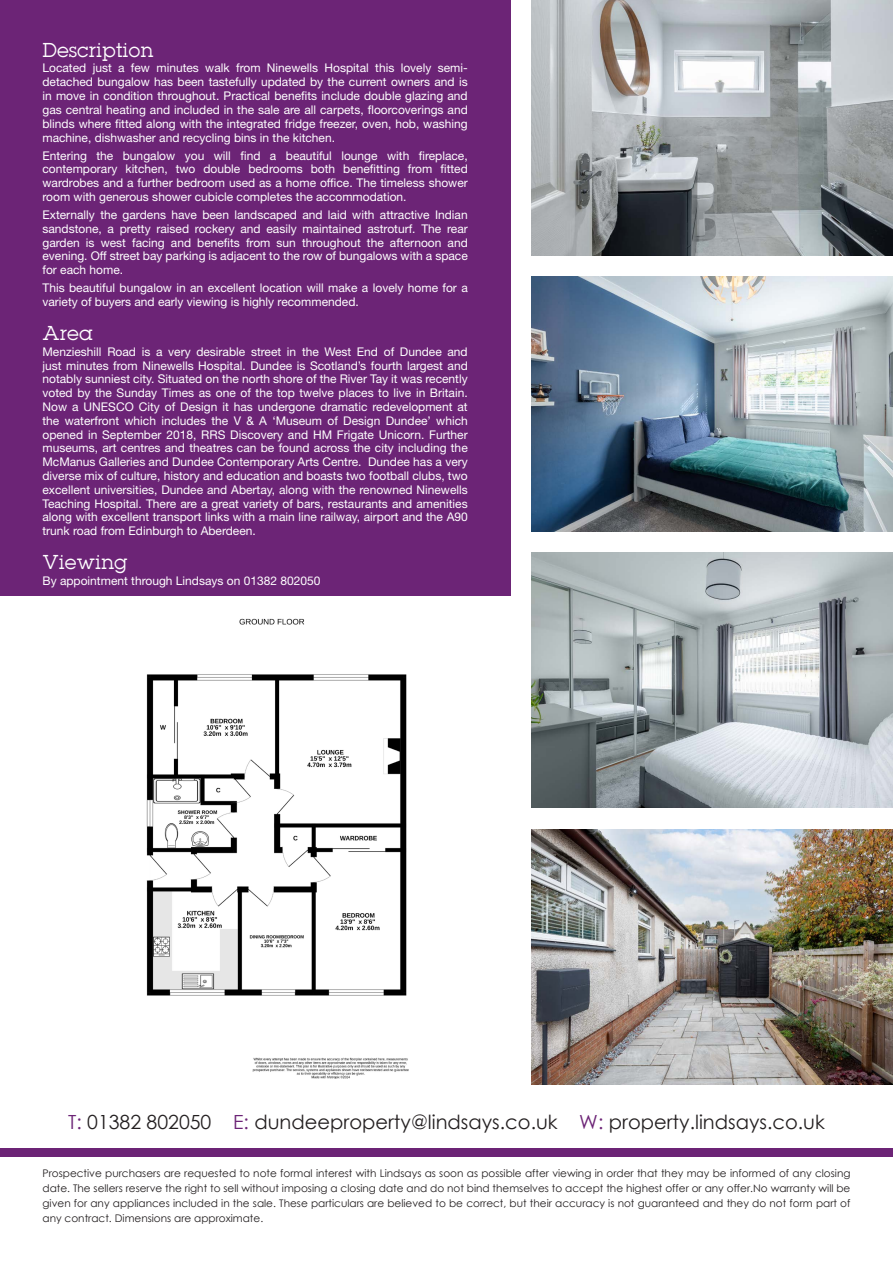
<style>
.page{position:relative;width:893px;height:1263px;background:#fff}
.page>*{position:absolute;margin:0;border:0;box-sizing:border-box;transform-origin:0 0}
.t1{font:19.5px "Century Gothic";color:#231f20}
.t2{font:18px "Lubalin";color:#fff}
.t3{font:12px/13.8px "Helvetica Neue LT Std";color:#fff;text-align:justify}
.t4{font:10.5px/15px "Century Gothic";color:#231f20;text-align:justify}
.s1{color:#6c2476}
</style>
<div class="page">
<div style="left:0;top:0;width:510px;height:595px;background:#6c2476"></div>
<div style="left:0;top:1148px;width:893px;height:9px;background:#6c2476"></div>
<img style="left:531px;top:0;width:362px;height:255px">
<img style="left:531px;top:276px;width:362px;height:255px">
<img style="left:531px;top:553px;width:362px;height:255px">
<img style="left:531px;top:829px;width:362px;height:255px">
<img style="left:146px;top:618px;width:263px;height:461px">
<h2 class="t2" style="left:43px;top:38px;width:113px">Description</h2>
<p class="t3" style="left:43px;top:61px;width:427px">Located just a few minutes walk from Ninewells Hospital this lovely semi&shy;detached bungalow has been tastefully updated by the current owners and is in move in condition throughout. Practical benefits include double glazing and gas central heating and included in the sale are all carpets, floorcoverings and blinds where fitted along with the integrated fridge freezer, oven, hob, washing machine, dishwasher and recycling bins in the kitchen.</p>
<p class="t3" style="left:43px;top:148px;width:427px">Entering the bungalow you will find a beautiful lounge with fireplace, contemporary kitchen, two double bedrooms both benefitting from fitted wardrobes and a further bedroom used as a home office. The timeless shower room with generous shower cubicle completes the accommodation.</p>
<p class="t3" style="left:43px;top:208px;width:427px">Externally the gardens have been landscaped and laid with attractive Indian sandstone, a pretty raised rockery and easily maintained astroturf. The rear garden is west facing and benefits from sun throughout the afternoon and evening. Off street bay parking is adjacent to the row of bungalows with a space for each home.</p>
<p class="t3" style="left:43px;top:281px;width:427px">This beautiful bungalow in an excellent location will make a lovely home for a variety of buyers and early viewing is highly recommended.</p>
<h2 class="t2" style="left:43px;top:321px;width:52px">Area</h2>
<p class="t3" style="left:43px;top:344px;width:427px">Menzieshill Road is a very desirable street in the West End of Dundee and just minutes from Ninewells Hospital. Dundee is Scotland’s fourth largest and notably sunniest city. Situated on the north shore of the River Tay it was recently voted by the Sunday Times as one of the top twelve places to live in Britain.<br>Now a UNESCO City of Design it has undergone dramatic redevelopment at the waterfront which includes the V &amp; A ‘Museum of Design Dundee’ which opened in September 2018, RRS Discovery and HM Frigate Unicorn. Further museums, art centres and theatres can be found across the city including the McManus Galleries and Dundee Contemporary Arts Centre. Dundee has a very diverse mix of culture, history and education and boasts two football clubs, two excellent universities, Dundee and Abertay, along with the renowned Ninewells Teaching Hospital. There are a great variety of bars, restaurants and amenities along with excellent transport links with a main line railway, airport and the A90 trunk road from Edinburgh to Aberdeen.</p>
<h2 class="t2" style="left:43px;top:550px;width:87px">Viewing</h2>
<p class="t3" style="left:43px;top:573px;width:279px">By appointment through Lindsays on 01382 802050</p>
<h1 class="t1" style="left:68px;top:1108px;width:758px"><span class="s1">T:</span> 01382 802050 <span class="s1">E:</span> dundeeproperty@lindsays.co.uk <span class="s1">W:</span> property.lindsays.co.uk</h1>
<p class="t4" style="left:43px;top:1166px;width:809px">Prospective purchasers are requested to note formal interest with Lindsays as soon as possible after viewing in order that they may be informed of any closing date. The sellers reserve the right to sell without imposing a closing date and do not bind themselves to accept the highest offer or any offer.No warranty will be given for any appliances included in the sale. These particulars are believed to be correct, but their accuracy is not guaranteed and they do not form part of any contract. Dimensions are approximate.</p>
</div>
